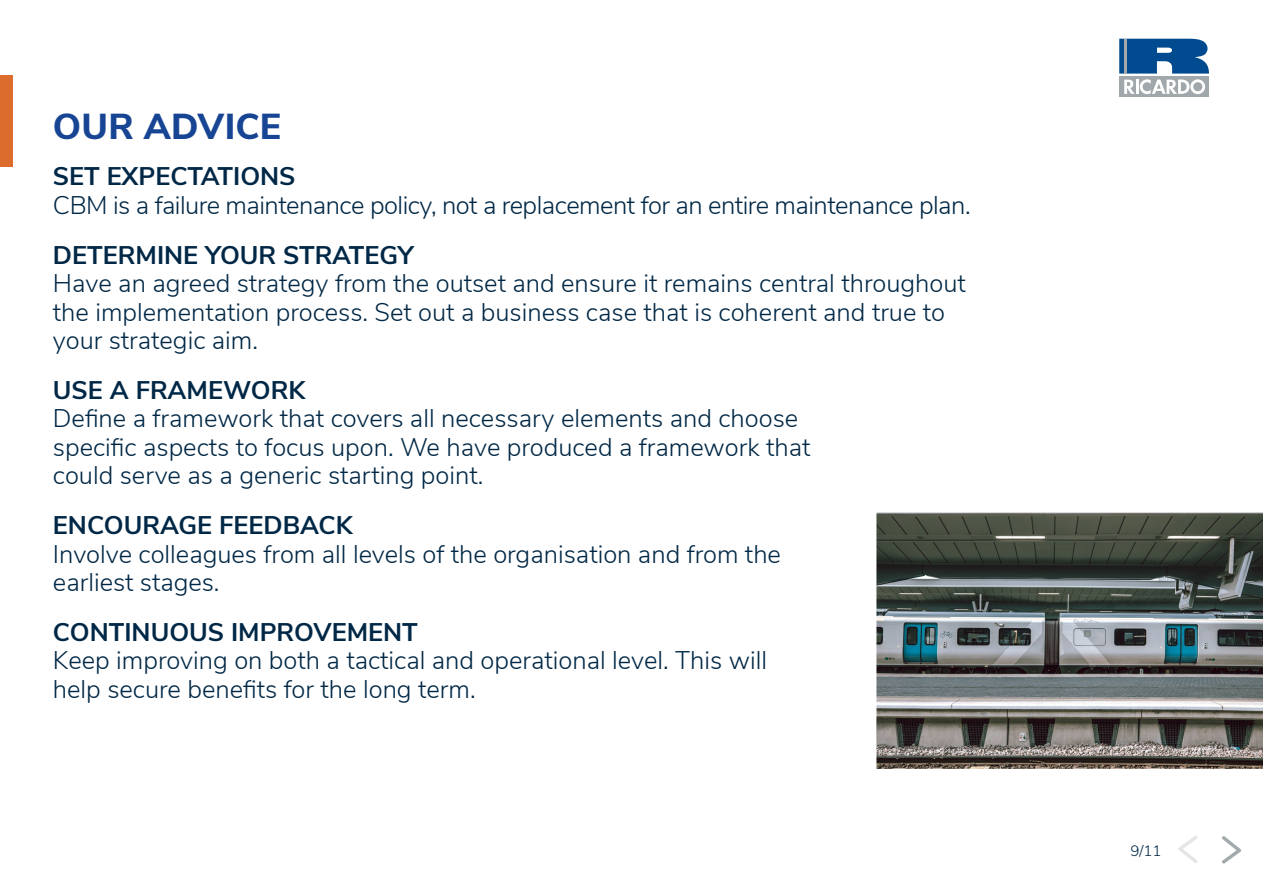
<style>
.page{position:relative;width:1263px;height:893px;background:#fff}
.page>*{position:absolute;margin:0;border:0;box-sizing:border-box;transform-origin:0 0}
.t1{font:800 36px "Nunito Sans";letter-spacing:.005em;color:#174594}
.t2{font:300 25.5px/28.5px "Nunito Sans";color:#002846}
.t3{font:700 25.5px "Nunito Sans";color:#002846}
.t4{font:300 25.5px "Nunito Sans";letter-spacing:-.02em;color:#002846}
.t5{font:300 15px "Nunito Sans";color:#002846}
</style>
<div class="page">
<svg style="left:1222px;top:836px;width:19px;height:28px"></svg>
<svg style="left:1178px;top:836px;width:20px;height:27px"></svg>
<div style="left:0;top:75px;width:13px;height:92px;background:#db6c2e"></div>
<div style="left:1119px;top:76px;width:90px;height:21px;background:#a1a8ab"></div>
<svg style="left:1119px;top:39px;width:90px;height:55px"></svg>
<img style="left:876px;top:512px;width:387px;height:257px">
<h1 class="t1" style="left:53px;top:100px;width:230px">OUR ADVICE</h1>
<p class="t3" style="left:53px;top:158px;width:244px">SET EXPECTATIONS</p>
<p class="t4" style="left:53px;top:186px;width:919px">CBM is a failure maintenance policy, not a replacement for an entire maintenance plan.</p>
<p class="t3" style="left:53px;top:236px;width:362px">DETERMINE YOUR STRATEGY</p>
<p class="t2" style="left:53px;top:267px;width:914px">Have an agreed strategy from the outset and ensure it remains central throughout the implementation process. Set out a business case that is coherent and true to your strategic aim.</p>
<p class="t3" style="left:53px;top:371px;width:254px">USE A FRAMEWORK</p>
<p class="t2" style="left:53px;top:403px;width:759px">Define a framework that covers all necessary elements and choose specific aspects to focus upon. We have produced a framework that could serve as a generic starting point.</p>
<p class="t3" style="left:53px;top:507px;width:301px">ENCOURAGE FEEDBACK</p>
<p class="t2" style="left:53px;top:538px;width:730px">Involve colleagues from all levels of the organisation and from the earliest stages.</p>
<p class="t3" style="left:53px;top:613px;width:366px">CONTINUOUS IMPROVEMENT</p>
<p class="t2" style="left:53px;top:645px;width:716px">Keep improving on both a tactical and operational level. This will help secure benefits for the long term.</p>
<p class="t5" style="left:1130px;top:839px;width:33px">9/11</p>
</div>
